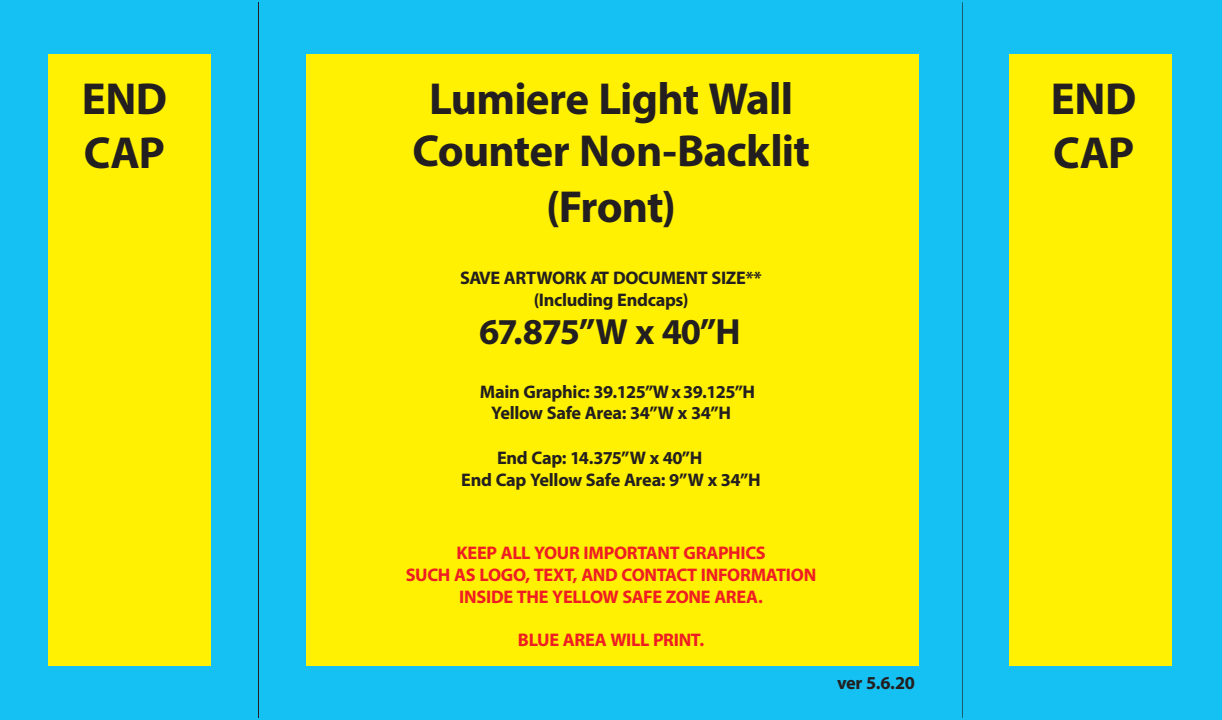
<style>
.page{position:relative;width:1222px;height:720px;background:#15c0f2}
.page>*{position:absolute;margin:0;border:0;box-sizing:border-box;transform-origin:0 0}
.t1{font:700 45.02px/54px "Myriad Pro";letter-spacing:-.015em;color:#231f20}
.t2{font:700 36.55px "Myriad Pro";letter-spacing:-.045em;color:#231f20}
.t3{font:700 18.27px/21.6px "Myriad Pro";letter-spacing:-.02em;color:#231f20}
.t4{font:700 18.27px/21.9px "Myriad Pro";letter-spacing:-.015em;color:#ee1d23;text-align:center}
</style>
<div class="page">
<div style="left:306px;top:54px;width:612px;height:612px;background:#fff101"></div>
<div style="left:48px;top:54px;width:162px;height:612px;background:#fff101"></div>
<div style="left:1010px;top:54px;width:162px;height:612px;background:#fff101"></div>
<hr style="left:258px;top:2px;width:1px;height:716px;background:#231f20">
<hr style="left:962px;top:2px;width:1px;height:716px;background:#231f20">
<h1 class="t1" style="left:82px;top:70px;width:87px">END<br>CAP</h1>
<h1 class="t1" style="left:413px;top:71px;width:399px;line-height:51.7px;text-align:center">Lumiere Light Wall<br>Counter Non-Backlit</h1>
<h1 class="t1" style="left:546px;top:178px;width:131px">(Front)</h1>
<p class="t3" style="left:460px;top:266px;width:303px;line-height:21.9px;text-align:center">SAVE ARTWORK AT DOCUMENT SIZE** (Including Endcaps)</p>
<h2 class="t2" style="left:479px;top:308px;width:263px">67.875”W x 40”H</h2>
<p class="t3" style="left:491px;top:380px;width:265px;text-indent:-11px">Main Graphic: 39.125”W x 39.125”H<br>Yellow Safe Area: 34”W x 34”H</p>
<p class="t3" style="left:461px;top:446px;width:301px;text-indent:36px">End Cap: 14.375”W x 40”H<br>End Cap Yellow Safe Area: 9”W x 34”H</p>
<p class="t4" style="left:406px;top:541px;width:412px">KEEP ALL YOUR IMPORTANT GRAPHICS<br>SUCH AS LOGO, TEXT, AND CONTACT INFORMATION<br>INSIDE THE YELLOW SAFE ZONE AREA.</p>
<p class="t4" style="left:518px;top:629px;width:188px">BLUE AREA WILL PRINT.</p>
<p class="t3" style="left:837px;top:671px;width:79px">ver 5.6.20</p>
<h1 class="t1" style="left:1051px;top:70px;width:87px">END<br>CAP</h1>
</div>
